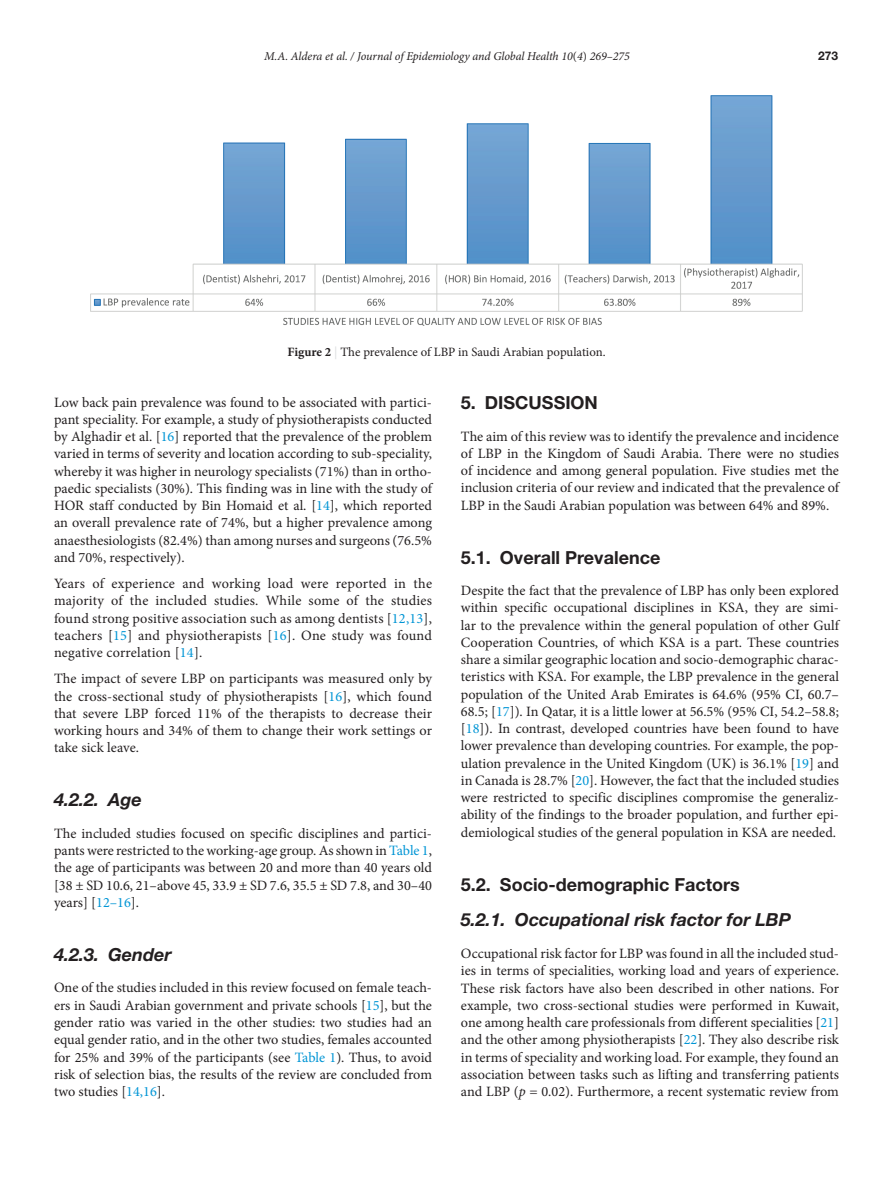
<style>
.page{position:relative;width:893px;height:1191px;background:#fff}
.page>*{position:absolute;margin:0;border:0;box-sizing:border-box;transform-origin:0 0}
.head-2{font:700 18px "Helvetica Neue LT Std";color:#231f20}
.head-2-3-stack{font:italic 700 18px "Helvetica Neue LT Std";color:#231f20}
.head-3{font:italic 700 18px "Helvetica Neue LT Std";color:#231f20}
.head-1{font:700 18px "Helvetica Neue LT Std";color:#231f20}
.para-1{font:14.25px/17.2px "Minion Pro";color:#231f20;text-align:justify}
.para-2{font:14.25px/17.2px "Minion Pro";letter-spacing:.005em;color:#231f20;text-align:justify}
.figure-caption{font:12.75px "Minion Pro";color:#231f20}
.t1{font:italic 12px "Minion Pro";letter-spacing:-.005em;color:#231f20}
.t2{font:700 12px "Helvetica Neue LT Std";color:#231f20}
.s1{font-style:normal}
.s2{font-weight:700}
.s3{color:#dcdddf}
.s4{color:#0095d5}
.s5{font-style:italic}
</style>
<div class="page">
<img style="left:91px;top:96px;width:711px;height:229px">
<p class="t1" style="left:264px;top:48px;width:367px">M.A. Aldera et al. / Journal of Epidemiology and Global Health 10<span class="s1">(</span>4<span class="s1">)</span> 269–275</p>
<p class="t2" style="left:818px;top:49px;width:22px">273</p>
<p class="figure-caption" style="left:287px;top:343px;width:320px"><span class="s2">Figure 2</span> <span class="s3">|</span> The prevalence of LBP in Saudi Arabian population.</p>
<p class="para-2" style="left:54px;top:393px;width:380px">Low back pain prevalence was found to be associated with partici&shy;pant speciality. For example, a study of physiotherapists conducted by Alghadir et al. [<span class="s4">16</span>] reported that the prevalence of the problem varied in terms of severity and location according to sub-speciality, whereby it was higher in neurology specialists (71%) than in ortho&shy;paedic specialists (30%). This finding was in line with the study of HOR staff conducted by Bin Homaid et al. [<span class="s4">14</span>], which reported an overall prevalence rate of 74%, but a higher prevalence among anaesthesiologists (82.4%) than among nurses and surgeons (76.5% and 70%, respectively).</p>
<p class="para-2" style="left:54px;top:575px;width:380px">Years of experience and working load were reported in the majority of the included studies. While some of the studies found strong positive association such as among dentists [<span class="s4">12,13</span>], teachers [<span class="s4">15</span>] and physiotherapists [<span class="s4">16</span>]. One study was found negative correlation [<span class="s4">14</span>].</p>
<p class="para-2" style="left:54px;top:670px;width:380px">The impact of severe LBP on participants was measured only by the cross-sectional study of physiotherapists [<span class="s4">16</span>], which found that severe LBP forced 11% of the therapists to decrease their working hours and 34% of them to change their work settings or take sick leave.</p>
<p class="head-3" style="left:54px;top:789px;width:89px">4.2.2. Age</p>
<p class="para-1" style="left:54px;top:825px;width:380px">The included studies focused on specific disciplines and partici&shy;pants were restricted to the working-age group. As shown in <span class="s4">Table 1</span>, the age of participants was between 20 and more than 40 years old [38 ± SD 10.6, 21–above 45, 33.9 ± SD 7.6, 35.5 ± SD 7.8, and 30–40 years] [<span class="s4">12–16</span>].</p>
<p class="head-3" style="left:54px;top:943px;width:119px">4.2.3. Gender</p>
<p class="para-1" style="left:54px;top:979px;width:380px">One of the studies included in this review focused on female teach&shy;ers in Saudi Arabian government and private schools [<span class="s4">15</span>], but the gender ratio was varied in the other studies: two studies had an equal gender ratio, and in the other two studies, females accounted for 25% and 39% of the participants (see <span class="s4">Table 1</span>). Thus, to avoid risk of selection bias, the results of the review are concluded from two studies [<span class="s4">14,16</span>].</p>
<p class="head-1" style="left:461px;top:391px;width:139px">5. DISCUSSION</p>
<p class="para-1" style="left:461px;top:427px;width:380px">The aim of this review was to identify the prevalence and incidence of LBP in the Kingdom of Saudi Arabia. There were no studies of incidence and among general population. Five studies met the inclusion criteria of our review and indicated that the prevalence of LBP in the Saudi Arabian population was between 64% and 89%.</p>
<p class="head-2" style="left:461px;top:546px;width:201px">5.1. Overall Prevalence</p>
<p class="para-1" style="left:461px;top:582px;width:380px">Despite the fact that the prevalence of LBP has only been explored within specific occupational disciplines in KSA, they are simi&shy;lar to the prevalence within the general population of other Gulf Cooperation Countries, of which KSA is a part. These countries share a similar geographic location and socio-demographic charac&shy;teristics with KSA. For example, the LBP prevalence in the general population of the United Arab Emirates is 64.6% (95% CI, 60.7– 68.5; [<span class="s4">17</span>]). In Qatar, it is a little lower at 56.5% (95% CI, 54.2–58.8; [<span class="s4">18</span>]). In contrast, developed countries have been found to have lower prevalence than developing countries. For example, the pop&shy;ulation prevalence in the United Kingdom (UK) is 36.1% [<span class="s4">19</span>] and in Canada is 28.7% [<span class="s4">20</span>]. However, the fact that the included studies were restricted to specific disciplines compromise the generaliz&shy;ability of the findings to the broader population, and further epi&shy;demiological studies of the general population in KSA are needed.</p>
<p class="head-2" style="left:461px;top:873px;width:280px">5.2. Socio-demographic Factors</p>
<p class="head-2-3-stack" style="left:461px;top:908px;width:331px">5.2.1. Occupational risk factor for LBP</p>
<p class="para-1" style="left:461px;top:945px;width:380px">Occupational risk factor for LBP was found in all the included stud&shy;ies in terms of specialities, working load and years of experience.<br>These risk factors have also been described in other nations. For example, two cross-sectional studies were performed in Kuwait, one among health care professionals from different specialities [<span class="s4">21</span>] and the other among physiotherapists [<span class="s4">22</span>]. They also describe risk in terms of speciality and working load. For example, they found an association between tasks such as lifting and transferring patients and LBP (<span class="s5">p</span> = 0.02). Furthermore, a recent systematic review from</p>
</div>
